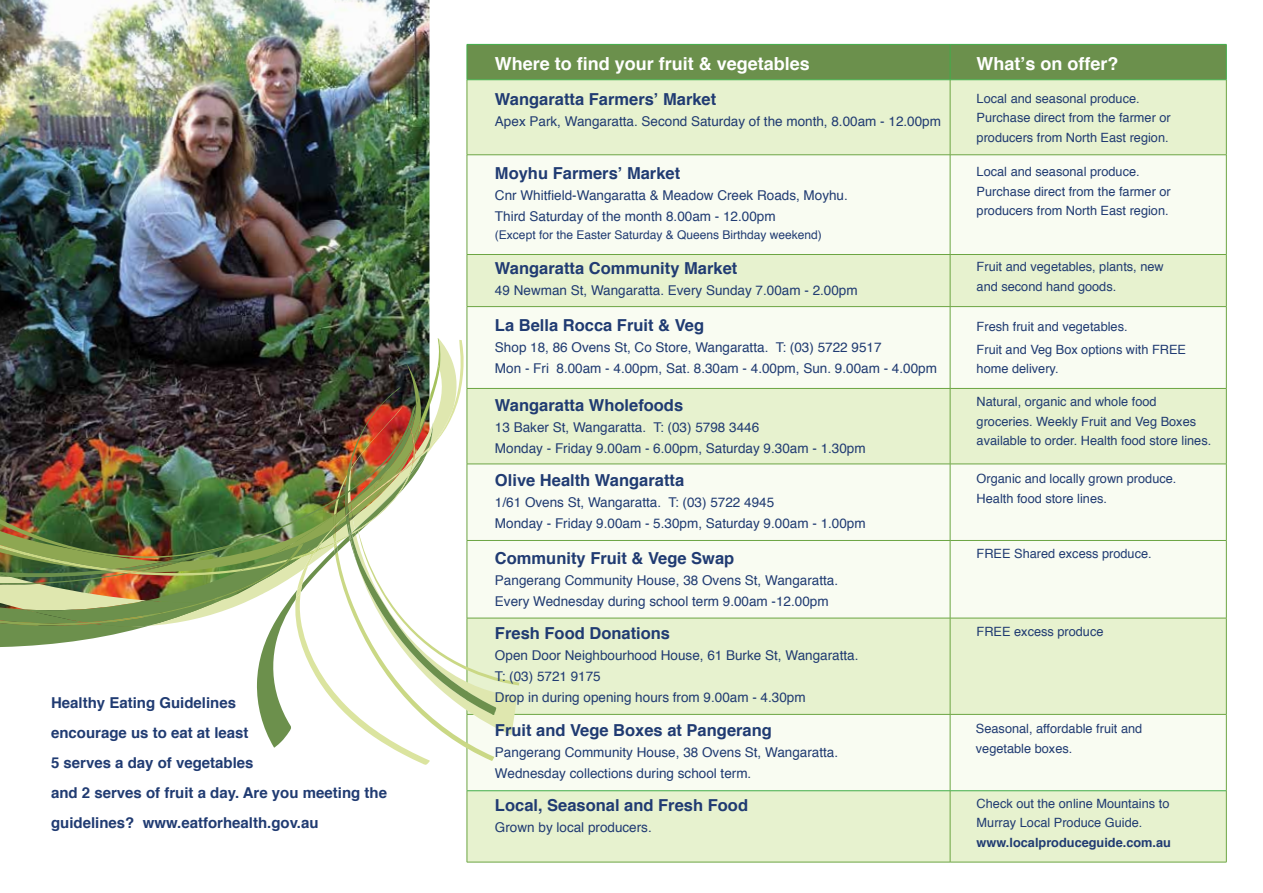
<style>
.page{position:relative;width:1263px;height:893px;background:#fff}
.page>*{position:absolute;margin:0;border:0;box-sizing:border-box;transform-origin:0 0}
.t1{font:700 18px "Helvetica";color:#fff}
.t2{font:700 16.5px "Helvetica";color:#203b72}
.t3{font:700 15px/30px "Helvetica";color:#203b72}
.t4{font:13.5px/21px "Helvetica";color:#203b72}
.t5{font:12.75px/19.5px "Helvetica";color:#203b72}
.t6{font:700 12.75px "Helvetica";color:#203b72}
.t7{font:12px "Helvetica";color:#203b72}
</style>
<div class="page">
<div style="left:468px;top:45px;width:758px;height:34px;background:#6b904c"></div>
<div style="left:468px;top:80px;width:758px;height:75px;background:#e7f2cf"></div>
<div style="left:468px;top:156px;width:758px;height:98px;background:#f9fcf2"></div>
<svg style="left:468px;top:255px;width:758px;height:607px;fill:#e7f2cf"></svg>
<div style="left:519px;top:465px;width:707px;height:75px;background:#f9fcf2"></div>
<hr style="left:467px;top:80px;width:1px;height:75px;background:#6ca543">
<hr style="left:950px;top:80px;width:1px;height:75px;background:#6ca543">
<hr style="left:1226px;top:80px;width:1px;height:75px;background:#6ca543">
<hr style="left:467px;top:155px;width:483px;height:1px;background:#6ca543">
<hr style="left:467px;top:155px;width:1px;height:99px;background:#6ca543">
<hr style="left:950px;top:155px;width:276px;height:1px;background:#6ca543">
<hr style="left:950px;top:155px;width:1px;height:99px;background:#6ca543">
<hr style="left:1226px;top:155px;width:1px;height:99px;background:#6ca543">
<hr style="left:467px;top:254px;width:483px;height:1px;background:#6ca543">
<hr style="left:467px;top:255px;width:1px;height:51px;background:#6ca543">
<hr style="left:950px;top:254px;width:276px;height:1px;background:#6ca543">
<hr style="left:950px;top:255px;width:1px;height:51px;background:#6ca543">
<hr style="left:1226px;top:255px;width:1px;height:51px;background:#6ca543">
<hr style="left:467px;top:306px;width:483px;height:1px;background:#6ca543">
<hr style="left:467px;top:307px;width:1px;height:81px;background:#6ca543">
<hr style="left:950px;top:306px;width:276px;height:1px;background:#6ca543">
<hr style="left:950px;top:307px;width:1px;height:81px;background:#6ca543">
<hr style="left:1226px;top:307px;width:1px;height:81px;background:#6ca543">
<hr style="left:467px;top:388px;width:483px;height:1px;background:#6ca543">
<hr style="left:950px;top:388px;width:276px;height:1px;background:#6ca543">
<hr style="left:950px;top:389px;width:1px;height:75px;background:#6ca543">
<hr style="left:1226px;top:389px;width:1px;height:75px;background:#6ca543">
<hr style="left:467px;top:464px;width:483px;height:1px;background:#6ca543">
<hr style="left:950px;top:464px;width:276px;height:1px;background:#6ca543">
<hr style="left:950px;top:464px;width:1px;height:76px;background:#6ca543">
<hr style="left:1226px;top:464px;width:1px;height:76px;background:#6ca543">
<hr style="left:467px;top:540px;width:483px;height:1px;background:#6ca543">
<hr style="left:950px;top:540px;width:276px;height:1px;background:#6ca543">
<hr style="left:950px;top:541px;width:1px;height:77px;background:#6ca543">
<hr style="left:1226px;top:541px;width:1px;height:77px;background:#6ca543">
<hr style="left:467px;top:618px;width:483px;height:1px;background:#6ca543">
<hr style="left:950px;top:618px;width:276px;height:1px;background:#6ca543">
<hr style="left:950px;top:618px;width:1px;height:96px;background:#6ca543">
<hr style="left:1226px;top:618px;width:1px;height:96px;background:#6ca543">
<hr style="left:467px;top:44px;width:483px;height:1px;background:#41ad49">
<hr style="left:467px;top:45px;width:1px;height:35px;background:#41ad49">
<hr style="left:950px;top:44px;width:276px;height:1px;background:#41ad49">
<hr style="left:950px;top:45px;width:1px;height:35px;background:#41ad49">
<hr style="left:1226px;top:45px;width:1px;height:35px;background:#41ad49">
<hr style="left:467px;top:79px;width:483px;height:1px;background:#41ad49">
<hr style="left:950px;top:79px;width:276px;height:1px;background:#41ad49">
<hr style="left:467px;top:714px;width:483px;height:1px;background:#6ca543">
<hr style="left:467px;top:715px;width:1px;height:76px;background:#6ca543">
<hr style="left:950px;top:714px;width:276px;height:1px;background:#6ca543">
<hr style="left:950px;top:715px;width:1px;height:75px;background:#6ca543">
<hr style="left:1226px;top:715px;width:1px;height:76px;background:#6ca543">
<hr style="left:467px;top:791px;width:1px;height:71px;background:#6ca543">
<hr style="left:467px;top:790px;width:483px;height:1px;background:#41ad49">
<hr style="left:950px;top:790px;width:276px;height:1px;background:#41ad49">
<hr style="left:950px;top:791px;width:1px;height:71px;background:#6ca543">
<hr style="left:1226px;top:791px;width:1px;height:71px;background:#6ca543">
<hr style="left:467px;top:862px;width:483px;height:1px;background:#6ca543">
<hr style="left:950px;top:862px;width:276px;height:1px;background:#6ca543">
<img style="left:0;top:0;width:429px;height:335px">
<img style="left:0;top:335px;width:519px;height:431px">
<p class="t3" style="left:51px;top:687px;width:337px">Healthy Eating Guidelines<br>encourage us to eat at least<br>5 serves a day of vegetables<br>and 2 serves of fruit a day. Are you meeting the guidelines? www.eatforhealth.gov.au</p>
<h1 class="t1" style="left:495px;top:50px;width:317px">Where to find your fruit &amp; vegetables</h1>
<h1 class="t1" style="left:977px;top:50px;width:144px">What’s on offer?</h1>
<p class="t2" style="left:495px;top:86px;width:223px">Wangaratta Farmers’ Market</p>
<p class="t4" style="left:495px;top:112px;width:447px">Apex Park, Wangaratta. Second Saturday of the month, 8.00am - 12.00pm</p>
<p class="t2" style="left:495px;top:160px;width:187px">Moyhu Farmers’ Market</p>
<p class="t4" style="left:495px;top:185px;width:354px">Cnr Whitfield-Wangaratta &amp; Meadow Creek Roads, Moyhu.<br>Third Saturday of the month 8.00am - 12.00pm</p>
<p class="t7" style="left:495px;top:226px;width:328px">(Except for the Easter Saturday &amp; Queens Birthday weekend)</p>
<p class="t2" style="left:495px;top:255px;width:244px">Wangaratta Community Market</p>
<p class="t4" style="left:495px;top:280px;width:364px">49 Newman St, Wangaratta. Every Sunday 7.00am - 2.00pm</p>
<p class="t2" style="left:495px;top:312px;width:211px">La Bella Rocca Fruit &amp; Veg</p>
<p class="t4" style="left:495px;top:337px;width:443px">Shop 18, 86 Ovens St, Co Store, Wangaratta. T: (03) 5722 9517<br>Mon - Fri 8.00am - 4.00pm, Sat. 8.30am - 4.00pm, Sun. 9.00am - 4.00pm</p>
<p class="t5" style="left:977px;top:89px;width:196px">Local and seasonal produce.<br>Purchase direct from the farmer or producers from North East region.</p>
<p class="t5" style="left:977px;top:163px;width:196px">Local and seasonal produce.<br>Purchase direct from the farmer or producers from North East region.</p>
<p class="t5" style="left:977px;top:257px;width:189px">Fruit and vegetables, plants, new and second hand goods.</p>
<p class="t5" style="left:977px;top:316px;width:211px;line-height:22.5px">Fresh fruit and vegetables.<br>Fruit and Veg Box options with FREE</p>
<p class="t5" style="left:977px;top:359px;width:83px">home delivery.</p>
<p class="t2" style="left:495px;top:392px;width:190px">Wangaratta Wholefoods</p>
<p class="t4" style="left:495px;top:417px;width:372px">13 Baker St, Wangaratta. T: (03) 5798 3446<br>Monday - Friday 9.00am - 6.00pm, Saturday 9.30am - 1.30pm</p>
<p class="t2" style="left:495px;top:467px;width:191px">Olive Health Wangaratta</p>
<p class="t4" style="left:495px;top:492px;width:372px">1/61 Ovens St, Wangaratta. T: (03) 5722 4945<br>Monday - Friday 9.00am - 5.30pm, Saturday 9.00am - 1.00pm</p>
<p class="t2" style="left:495px;top:544px;width:241px">Community Fruit &amp; Vege Swap</p>
<p class="t4" style="left:495px;top:570px;width:345px">Pangerang Community House, 38 Ovens St, Wangaratta.<br>Every Wednesday during school term 9.00am -12.00pm</p>
<p class="t2" style="left:495px;top:620px;width:177px">Fresh Food Donations</p>
<p class="t4" style="left:495px;top:645px;width:365px">Open Door Neighbourhood House, 61 Burke St, Wangaratta.<br>T: (03) 5721 9175<br>Drop in during opening hours from 9.00am - 4.30pm</p>
<p class="t2" style="left:495px;top:717px;width:278px">Fruit and Vege Boxes at Pangerang</p>
<p class="t4" style="left:495px;top:742px;width:345px">Pangerang Community House, 38 Ovens St, Wangaratta.<br>Wednesday collections during school term.</p>
<p class="t2" style="left:495px;top:791px;width:255px">Local, Seasonal and Fresh Food</p>
<p class="t4" style="left:495px;top:817px;width:158px">Grown by local producers.</p>
<p class="t5" style="left:977px;top:392px;width:236px">Natural, organic and whole food groceries. Weekly Fruit and Veg Boxes available to order. Health food store lines.</p>
<p class="t5" style="left:977px;top:469px;width:201px">Organic and locally grown produce.<br>Health food store lines.</p>
<p class="t5" style="left:977px;top:545px;width:177px">FREE Shared excess produce.</p>
<p class="t5" style="left:977px;top:622px;width:128px">FREE excess produce</p>
<p class="t5" style="left:976px;top:720px;width:168px">Seasonal, affordable fruit and vegetable boxes.</p>
<p class="t5" style="left:977px;top:794px;width:194px">Check out the online Mountains to<br>Murray Local Produce Guide.</p>
<p class="t6" style="left:977px;top:832px;width:196px">www.localproduceguide.com.au</p>
</div>
